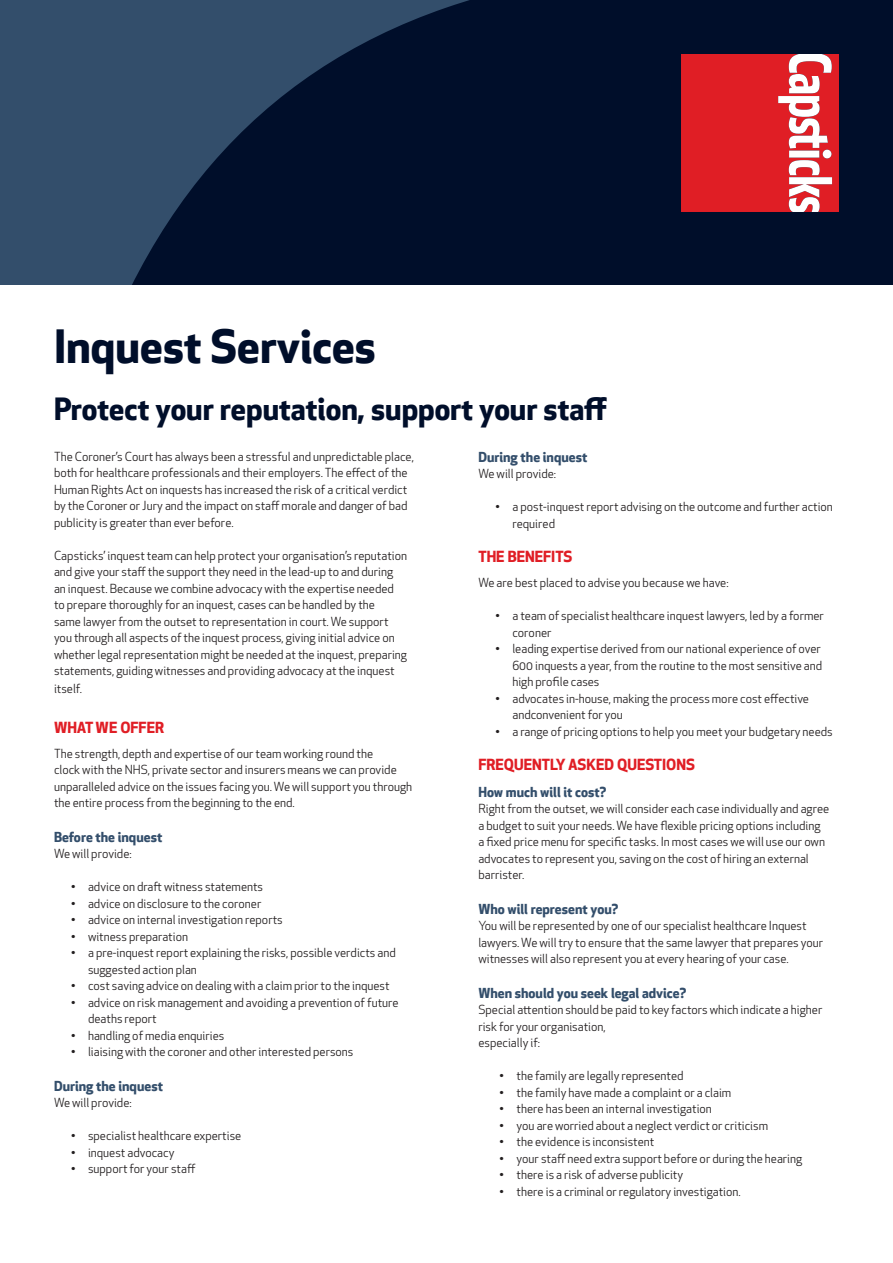
<style>
.page{position:relative;width:893px;height:1263px;background:#fff}
.page>*{position:absolute;margin:0;border:0;box-sizing:border-box;transform-origin:0 0}
.t1{font:700 44.85px "Apex New Truetype";color:#000e2a}
.t2{font:700 30px "Apex New Truetype";color:#000e2a}
.Sub_title_1{font:700 15px "Apex New Truetype";color:#e01e25}
.subtitle_2{font:700 13.5px "Apex New Truetype";color:#334e6b}
.Paragraph_Style_1{font:12px/16.5px "Apex New Truetype";color:#231f20}
</style>
<div class="page">
<div style="left:0;top:0;width:893px;height:285px;background:#334e6b"></div>
<svg style="left:132px;top:0;width:761px;height:285px;fill:#000e2a"></svg>
<svg style="left:681px;top:54px;width:158px;height:158px"></svg>
<p class="t1" style="left:54px;top:314px;width:324px">Inquest Services</p>
<p class="t2" style="left:54px;top:387px;width:554px">Protect your reputation, support your staff</p>
<p class="Paragraph_Style_1" style="left:54px;top:448px;width:361px">The Coroner’s Court has always been a stressful and unpredictable place, both for healthcare professionals and their employers. The effect of the Human Rights Act on inquests has increased the risk of a critical verdict by the Coroner or Jury and the impact on staff morale and danger of bad publicity is greater than ever before.</p>
<p class="Paragraph_Style_1" style="left:54px;top:547px;width:355px">Capsticks’ inquest team can help protect your organisation’s reputation and give your staff the support they need in the lead-up to and during an inquest. Because we combine advocacy with the expertise needed to prepare thoroughly for an inquest, cases can be handled by the<br>same lawyer from the outset to representation in court. We support you through all aspects of the inquest process, giving initial advice on whether legal representation might be needed at the inquest, preparing statements, guiding witnesses and providing advocacy at the inquest</p>
<p class="Paragraph_Style_1" style="left:54px;top:680px;width:29px">itself.</p>
<p class="Sub_title_1" style="left:54px;top:716px;width:112px">WHAT WE OFFER</p>
<p class="Paragraph_Style_1" style="left:54px;top:745px;width:360px">The strength, depth and expertise of our team working round the<br>clock with the NHS, private sector and insurers means we can provide unparalleled advice on the issues facing you. We will support you through the entire process from the beginning to the end.</p>
<p class="subtitle_2" style="left:54px;top:827px;width:110px">Before the inquest</p>
<p class="Paragraph_Style_1" style="left:54px;top:846px;width:79px">We will provide:</p>
<p class="Paragraph_Style_1" style="left:71px;top:879px;width:194px">• advice on draft witness statements</p>
<p class="Paragraph_Style_1" style="left:71px;top:895px;width:192px">• advice on disclosure to the coroner</p>
<p class="Paragraph_Style_1" style="left:71px;top:912px;width:213px">• advice on internal investigation reports</p>
<p class="Paragraph_Style_1" style="left:71px;top:928px;width:119px">• witness preparation</p>
<p class="Paragraph_Style_1" style="left:88px;top:945px;width:309px;text-indent:-17px">• a pre-inquest report explaining the risks, possible verdicts and suggested action plan</p>
<p class="Paragraph_Style_1" style="left:71px;top:978px;width:320px">• cost saving advice on dealing with a claim prior to the inquest</p>
<p class="Paragraph_Style_1" style="left:88px;top:994px;width:312px;text-indent:-17px">• advice on risk management and avoiding a prevention of future deaths report</p>
<p class="Paragraph_Style_1" style="left:71px;top:1027px;width:155px">• handling of media enquiries</p>
<p class="Paragraph_Style_1" style="left:71px;top:1044px;width:284px">• liaising with the coroner and other interested persons</p>
<p class="subtitle_2" style="left:54px;top:1076px;width:110px">During the inquest</p>
<p class="Paragraph_Style_1" style="left:54px;top:1095px;width:79px">We will provide:</p>
<p class="Paragraph_Style_1" style="left:71px;top:1128px;width:172px">• specialist healthcare expertise</p>
<p class="Paragraph_Style_1" style="left:71px;top:1144px;width:105px">• inquest advocacy</p>
<p class="Paragraph_Style_1" style="left:71px;top:1161px;width:126px">• support for your staff</p>
<p class="subtitle_2" style="left:478px;top:447px;width:110px">During the inquest</p>
<p class="Paragraph_Style_1" style="left:478px;top:466px;width:79px">We will provide:</p>
<p class="Paragraph_Style_1" style="left:512px;top:499px;width:322px;text-indent:-17px">• a post-inquest report advising on the outcome and further action required</p>
<p class="Sub_title_1" style="left:478px;top:546px;width:96px">THE BENEFITS</p>
<p class="Paragraph_Style_1" style="left:478px;top:575px;width:252px">We are best placed to advise you because we have:</p>
<p class="Paragraph_Style_1" style="left:512px;top:608px;width:313px;text-indent:-17px">• a team of specialist healthcare inquest lawyers, led by a former coroner</p>
<p class="Paragraph_Style_1" style="left:512px;top:641px;width:311px;text-align:justify;text-indent:-17px">• leading expertise derived from our national experience of over 600 inquests a year, from the routine to the most sensitive and high profile cases</p>
<p class="Paragraph_Style_1" style="left:512px;top:690px;width:298px;text-indent:-17px">• advocates in-house, making the process more cost effective andconvenient for you</p>
<p class="Paragraph_Style_1" style="left:495px;top:723px;width:339px">• a range of pricing options to help you meet your budgetary needs</p>
<p class="Sub_title_1" style="left:478px;top:754px;width:218px">FREQUENTLY ASKED QUESTIONS</p>
<p class="subtitle_2" style="left:478px;top:782px;width:129px">How much will it cost?</p>
<p class="Paragraph_Style_1" style="left:478px;top:801px;width:352px">Right from the outset, we will consider each case individually and agree a budget to suit your needs. We have flexible pricing options including a fixed price menu for specific tasks. In most cases we will use our own advocates to represent you, saving on the cost of hiring an external barrister.</p>
<p class="subtitle_2" style="left:478px;top:899px;width:141px">Who will represent you?</p>
<p class="Paragraph_Style_1" style="left:478px;top:918px;width:346px">You will be represented by one of our specialist healthcare Inquest lawyers. We will try to ensure that the same lawyer that prepares your witnesses will also represent you at every hearing of your case.</p>
<p class="subtitle_2" style="left:478px;top:983px;width:209px">When should you seek legal advice?</p>
<p class="Paragraph_Style_1" style="left:478px;top:1002px;width:345px">Special attention should be paid to key factors which indicate a higher risk for your organisation,</p>
<p class="Paragraph_Style_1" style="left:478px;top:1035px;width:63px">especially if:</p>
<p class="Paragraph_Style_1" style="left:500px;top:1068px;width:185px">• the family are legally represented</p>
<p class="Paragraph_Style_1" style="left:500px;top:1084px;width:233px">• the family have made a complaint or a claim</p>
<p class="Paragraph_Style_1" style="left:500px;top:1101px;width:214px">• there has been an internal investigation</p>
<p class="Paragraph_Style_1" style="left:500px;top:1117px;width:270px">• you are worried about a neglect verdict or criticism</p>
<p class="Paragraph_Style_1" style="left:500px;top:1134px;width:156px">• the evidence is inconsistent</p>
<p class="Paragraph_Style_1" style="left:500px;top:1150px;width:304px">• your staff need extra support before or during the hearing</p>
<p class="Paragraph_Style_1" style="left:500px;top:1167px;width:185px">• there is a risk of adverse publicity</p>
<p class="Paragraph_Style_1" style="left:500px;top:1183px;width:243px">• there is a criminal or regulatory investigation.</p>
</div>
